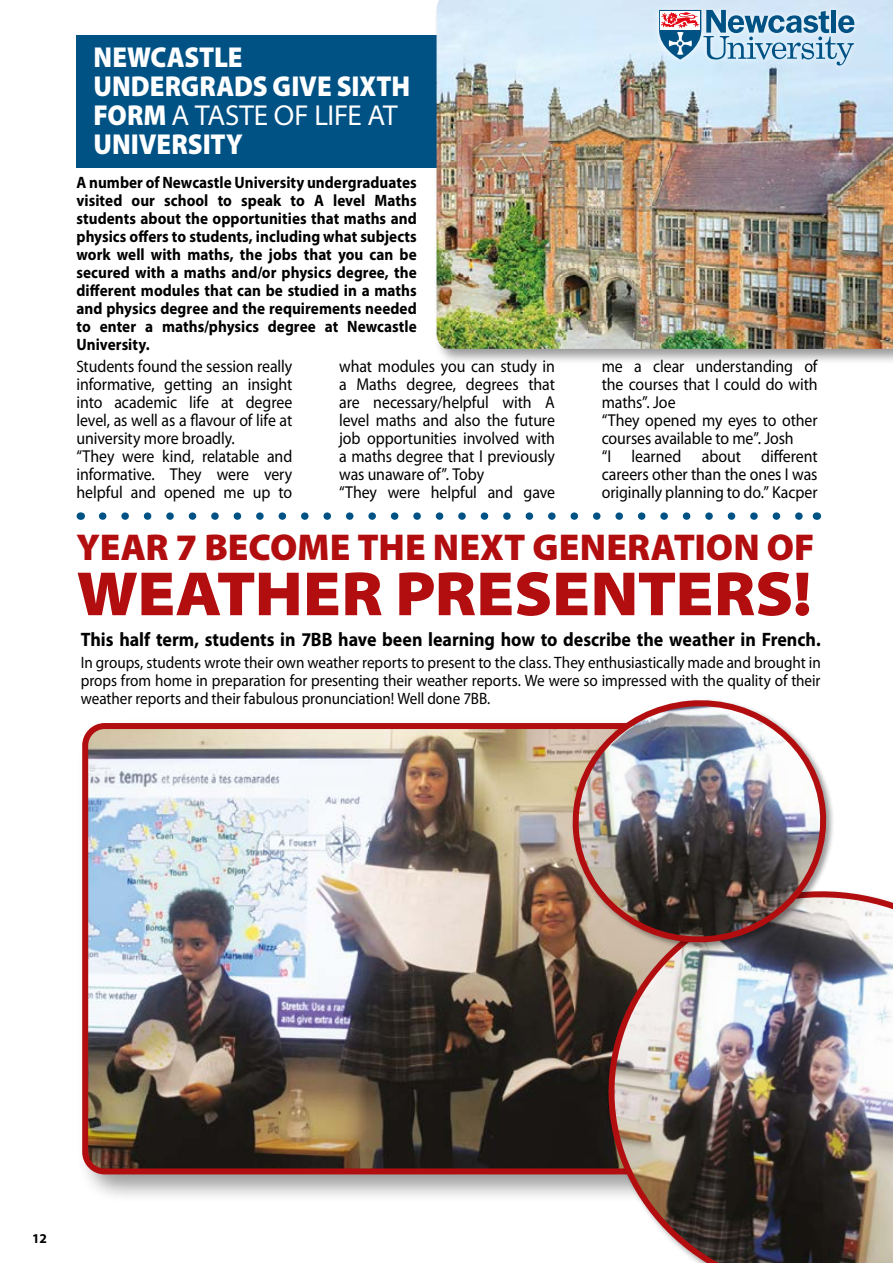
<style>
.page{position:relative;width:893px;height:1263px;background:#fff}
.page>*{position:absolute;margin:0;border:0;box-sizing:border-box;transform-origin:0 0}
.TOC_entries{font:900 semi-expanded 63px "Myriad Pro";letter-spacing:-.005em;color:#b20e10}
.TOC_entries-2{font:900 37.5px "Myriad Pro";color:#b20e10}
.TOC_entries-3{font:900 28.95px/29px "Myriad Pro";color:#fff;scale:.92 1}
.TOC_entries-4{font:700 19.5px "Myriad Pro";color:#000;scale:.92 1}
.TOC_entries-5{font:17.25px/18px "Myriad Pro";letter-spacing:-.005em;color:#000;text-align:justify;scale:.92 1}
.TOC_entries-6{font:700 16.5px/18px "Myriad Pro";color:#000;text-align:justify;scale:.92 1}
.TOC_entries-7{font:16.5px/18px "Myriad Pro";color:#000;text-align:justify;scale:.92 1}
.t1{font:700 13.5px "Myriad Pro";color:#000}
.s1{font-weight:400;font-stretch:semi-expanded}
.s2{font-size:16.5px}
</style>
<div class="page">
<div style="left:77px;top:35px;width:816px;height:133px;background:#005285"></div>
<div style="left:77px;top:717px;width:642px;height:487px;background:#000;opacity:.4"></div>
<img style="left:85px;top:726px;width:511px;height:445px">
<div style="left:82px;top:723px;width:608px;height:451px;border:6px solid #b20e10;border-radius:19px"></div>
<div style="left:433px;top:0;width:460px;height:364px;background:#000;opacity:.4"></div>
<img style="left:437px;top:0;width:456px;height:349px">
<div style="left:653px;top:4px;width:207px;height:67px;background:#fff;opacity:.75"></div>
<svg style="left:659px;top:10px;width:195px;height:55px;background:#97b6cf"></svg>
<svg style="left:103px;top:512px;width:700px;height:8px"></svg>
<img style="left:596px;top:891px;width:297px;height:372px">
<div style="left:571px;top:699px;width:264px;height:252px;background:#000;opacity:.4"></div>
<img style="left:570px;top:699px;width:258px;height:246px">
<p class="TOC_entries-3" style="left:94px;top:43px;width:346px">NEWCASTLE<br>UNDERGRADS GIVE SIXTH<br>FORM <span class="s1">A TASTE OF LIFE AT<br></span>UNIVERSITY</p>
<p class="TOC_entries-6" style="left:77px;top:173px;width:371px">A number of Newcastle University undergraduates visited our school to speak to A level Maths students about the opportunities that maths and physics offers to students, including what subjects work well with maths, the jobs that you can be secured with a maths and/or physics degree, the different modules that can be studied in a maths and physics degree and the requirements needed to enter a maths/physics degree at Newcastle University.</p>
<p class="TOC_entries-5" style="left:77px;top:356px;width:236px"><span class="s2">S</span>tudents found the session really informative, getting an insight into academic life at degree level, as well as a flavour of life at university more broadly.</p>
<p class="TOC_entries-5" style="left:77px;top:446px;width:236px">“They were kind, relatable and informative. They were very helpful and opened me up to</p>
<p class="TOC_entries-5" style="left:339px;top:356px;width:236px">what modules you can study in a Maths degree, degrees that are necessary/helpful with A level maths and also the future job opportunities involved with a maths degree that I previously was unaware of”. Toby</p>
<p class="TOC_entries-5" style="left:339px;top:482px;width:236px">“They were helpful and gave</p>
<p class="TOC_entries-5" style="left:602px;top:356px;width:236px">me a clear understanding of the courses that I could do with maths”. Joe</p>
<p class="TOC_entries-5" style="left:602px;top:410px;width:236px">“They opened my eyes to other courses available to me”. Josh</p>
<p class="TOC_entries-5" style="left:602px;top:446px;width:236px">“I learned about different careers other than the ones I was originally planning to do.” Kacper</p>
<p class="TOC_entries-2" style="left:77px;top:526px;width:740px">YEAR 7 BECOME THE NEXT GENERATION OF</p>
<p class="TOC_entries" style="left:77px;top:558px;width:737px">WEATHER PRESENTERS!</p>
<p class="TOC_entries-4" style="left:81px;top:627px;width:806px">This half term, students in 7BB have been learning how to describe the weather in French.</p>
<p class="TOC_entries-7" style="left:81px;top:654px;width:806px">In groups, students wrote their own weather reports to present to the class. They enthusiastically made and brought in props from home in preparation for presenting their weather reports. We were so impressed with the quality of their weather reports and their fabulous pronunciation! Well done 7BB.</p>
<p class="t1" style="left:32px;top:1229px;width:16px">12</p>
</div>
